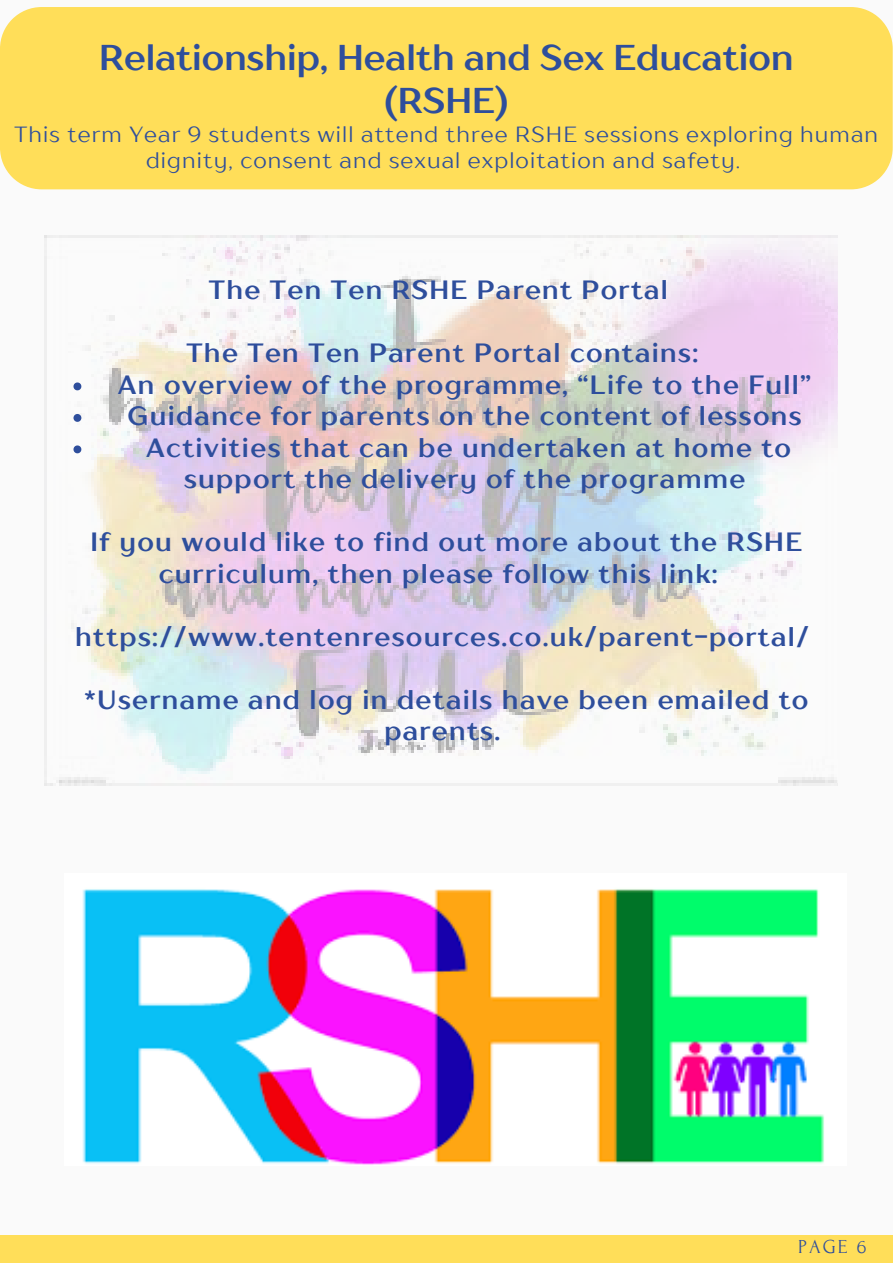
<style>
.page{position:relative;width:893px;height:1264px;background:#fff}
.page>*{position:absolute;margin:0;border:0;box-sizing:border-box;transform-origin:0 0}
.t1{font:700 35.7px/42.8px "TT Drugs";color:#2e4e9c;text-align:center}
.t2{font:700 26.4px/31.5px "TT Drugs";letter-spacing:.05em;color:#2e4e9c;text-align:center}
.t3{font:21.9px/25.8px "TT Drugs";letter-spacing:.05em;color:#2e4e9c;text-align:center}
.t4{font:19.8px "Forum";color:#2e4e9c}
</style>
<div class="page">
<div style="left:0;top:0;width:892px;height:1262px;background:#fafafa"></div>
<img style="left:44px;top:236px;width:793px;height:549px">
<div style="left:0;top:1235px;width:892px;height:27px;background:#ffde59"></div>
<div style="left:0;top:7px;width:892px;height:182px;background:#ffde59"></div>
<svg style="left:73px;top:382px;width:8px;height:8px"></svg>
<svg style="left:73px;top:414px;width:8px;height:8px"></svg>
<svg style="left:73px;top:445px;width:8px;height:8px"></svg>
<img style="left:83px;top:889px;width:741px;height:276px">
<p class="t1" style="left:99px;top:35px;width:696px">Relationship, Health and Sex Education (RSHE)</p>
<p class="t3" style="left:15px;top:121px;width:865px">This term Year 9 students will attend three RSHE sessions exploring human dignity, consent and sexual exploitation and safety.</p>
<p class="t2" style="left:209px;top:274px;width:460px">The Ten Ten RSHE Parent Portal</p>
<p class="t2" style="left:186px;top:337px;width:513px">The Ten Ten Parent Portal contains:</p>
<p class="t2" style="left:118px;top:368px;width:694px">An overview of the programme, “Life to the Full”</p>
<p class="t2" style="left:127px;top:400px;width:675px">Guidance for parents on the content of lessons</p>
<p class="t2" style="left:146px;top:431px;width:646px">Activities that can be undertaken at home to support the delivery of the programme</p>
<p class="t2" style="left:159px;top:525px;width:644px;text-align:left;text-indent:-68px">If you would like to find out more about the RSHE curriculum, then please follow this link:</p>
<p class="t2" style="left:75px;top:620px;width:735px">https://www.tentenresources.co.uk/parent-portal/</p>
<p class="t2" style="left:84px;top:683px;width:725px">*Username and log in details have been emailed to parents.</p>
<p class="t4" style="left:798px;top:1235px;width:70px">PAGE 6</p>
</div>
